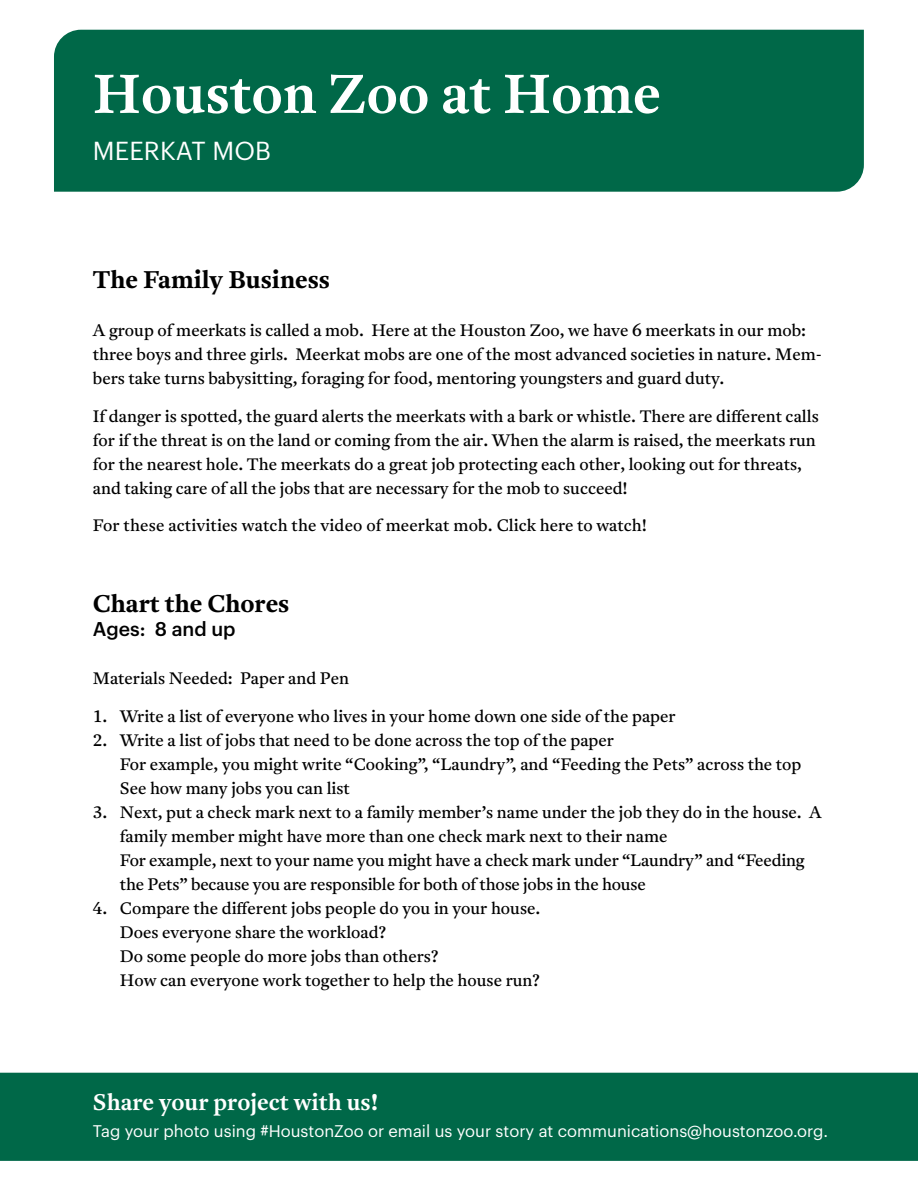
<style>
.page{position:relative;width:918px;height:1188px;background:#fff}
.page>*{position:absolute;margin:0;border:0;box-sizing:border-box;transform-origin:0 0}
.t1{font:600 54px "Antwerp";color:#fff}
.t2{font:25.5px "Graphik";letter-spacing:.005em;color:#fff}
.t3{font:700 24px "Antwerp";color:#000}
.t4{font:600 22.5px "Antwerp";color:#fff}
.t5{font:500 19.5px "Graphik";color:#000}
.t6{font:16.5px/24px "Antwerp";color:#000}
.t7{font:16.5px "Graphik";color:#fff}
</style>
<div class="page">
<div style="left:0;top:1073px;width:918px;height:88px;background:#006848"></div>
<div style="left:54px;top:30px;width:810px;height:162px;background:#006848"></div>
<h1 class="t1" style="left:93px;top:58px;width:570px">Houston Zoo at Home</h1>
<h2 class="t2" style="left:93px;top:132px;width:180px">MEERKAT MOB</h2>
<h3 class="t3" style="left:93px;top:263px;width:239px">The Family Business</h3>
<p class="t6" style="left:93px;top:318px;width:731px">A group of meerkats is called a mob. Here at the Houston Zoo, we have 6 meerkats in our mob: three boys and three girls. Meerkat mobs are one of the most advanced societies in nature. Mem&shy;bers take turns babysitting, foraging for food, mentoring youngsters and guard duty.</p>
<p class="t6" style="left:93px;top:404px;width:727px">If danger is spotted, the guard alerts the meerkats with a bark or whistle. There are different calls for if the threat is on the land or coming from the air. When the alarm is raised, the meerkats run for the nearest hole. The meerkats do a great job protecting each other, looking out for threats, and taking care of all the jobs that are necessary for the mob to succeed!</p>
<p class="t6" style="left:93px;top:513px;width:556px">For these activities watch the video of meerkat mob. Click here to watch!</p>
<h3 class="t3" style="left:93px;top:587px;width:198px">Chart the Chores</h3>
<p class="t5" style="left:93px;top:614px;width:144px">Ages: 8 and up</p>
<p class="t6" style="left:93px;top:666px;width:258px">Materials Needed: Paper and Pen</p>
<p class="t6" style="left:93px;top:704px;width:584px">1. Write a list of everyone who lives in your home down one side of the paper</p>
<p class="t6" style="left:120px;top:728px;width:683px;text-indent:-27px">2. Write a list of jobs that need to be done across the top of the paper<br>For example, you might write “Cooking”, “Laundry”, and “Feeding the Pets” across the top<br>See how many jobs you can list</p>
<p class="t6" style="left:120px;top:800px;width:703px;text-indent:-27px">3. Next, put a check mark next to a family member’s name under the job they do in the house. A family member might have more than one check mark next to their name<br>For example, next to your name you might have a check mark under “Laundry” and “Feeding the Pets” because you are responsible for both of those jobs in the house</p>
<p class="t6" style="left:120px;top:896px;width:422px;text-indent:-27px">4. Compare the different jobs people do you in your house.<br>Does everyone share the workload?<br>Do some people do more jobs than others?<br>How can everyone work together to help the house run?</p>
<h3 class="t4" style="left:93px;top:1087px;width:287px">Share your project with us!</h3>
<p class="t7" style="left:93px;top:1119px;width:737px">Tag your photo using #HoustonZoo or email us your story at communications@houstonzoo.org.</p>
</div>
